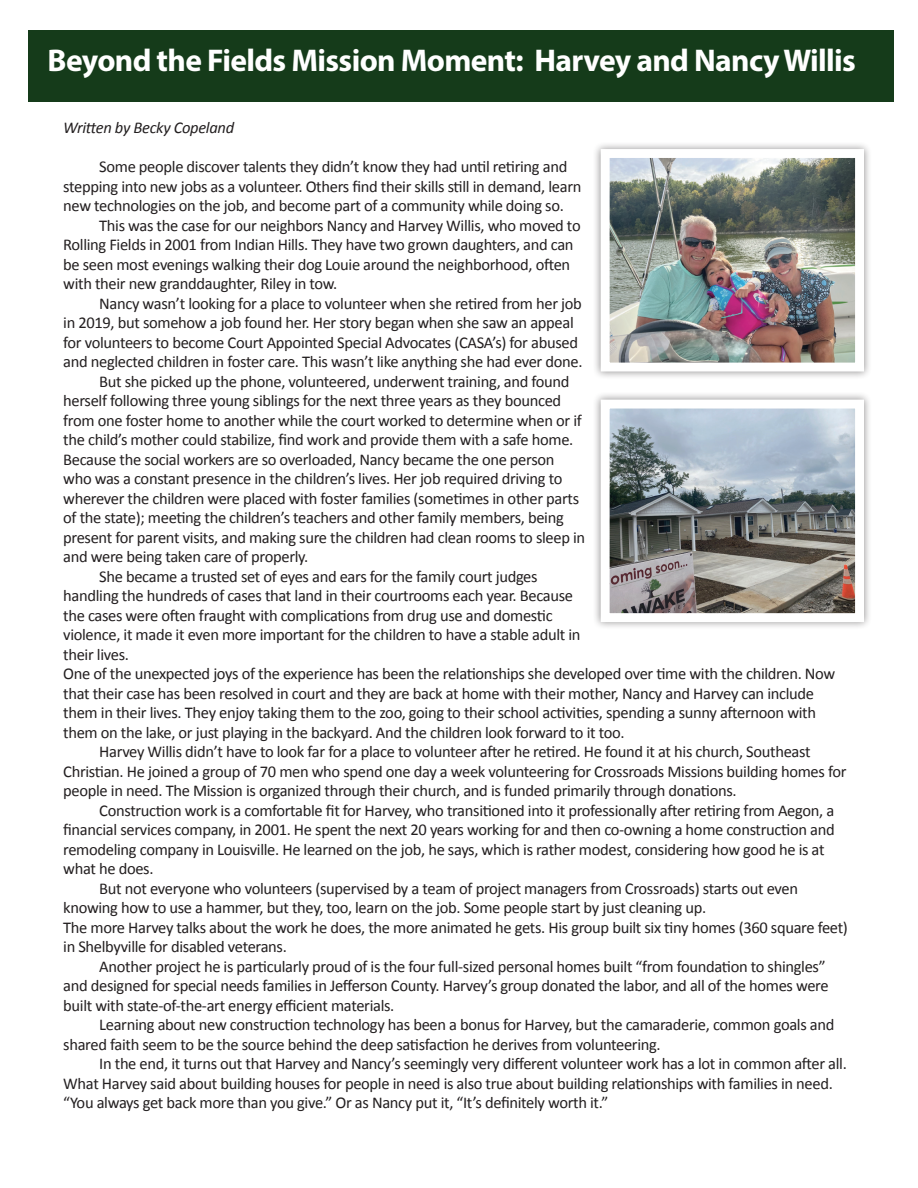
<style>
.page{position:relative;width:918px;height:1188px;background:#fff}
.page>*{position:absolute;margin:0;border:0;box-sizing:border-box;transform-origin:0 0}
.t1{font:700 31.5px "Myriad Pro";letter-spacing:-.02em;color:#fff}
.t2{font:16.5px/19.5px "Calibri";letter-spacing:-.02em;color:#231f20}
.t3{font:italic 16.5px "Calibri";letter-spacing:-.02em;color:#231f20}
</style>
<div class="page">
<div style="left:28px;top:30px;width:865px;height:71px;background:#153b1a"></div>
<div style="left:592px;top:141px;width:280px;height:238px;background:#231f20;opacity:.5"></div>
<img style="left:611px;top:159px;width:243px;height:203px">
<div style="left:601px;top:149px;width:263px;height:223px;border:9px solid #fff"></div>
<div style="left:592px;top:391px;width:280px;height:239px;background:#231f20;opacity:.5"></div>
<img style="left:611px;top:410px;width:243px;height:202px">
<div style="left:601px;top:400px;width:263px;height:222px;border:9px solid #fff"></div>
<p class="t1" style="left:48px;top:40px;width:810px">Beyond the Fields Mission Moment: Harvey and Nancy Willis</p>
<p class="t3" style="left:63px;top:116px;width:172px">Written by Becky Copeland</p>
<p class="t2" style="left:63px;top:157px;width:520px;text-indent:36px">Some people discover talents they didn’t know they had until retiring and stepping into new jobs as a volunteer. Others find their skills still in demand, learn new technologies on the job, and become part of a community while doing so.</p>
<p class="t2" style="left:63px;top:216px;width:519px;text-indent:36px">This was the case for our neighbors Nancy and Harvey Willis, who moved to Rolling Fields in 2001 from Indian Hills. They have two grown daughters, and can be seen most evenings walking their dog Louie around the neighborhood, often with their new granddaughter, Riley in tow.</p>
<p class="t2" style="left:63px;top:294px;width:521px;text-indent:36px">Nancy wasn’t looking for a place to volunteer when she retired from her job in 2019, but somehow a job found her. Her story began when she saw an appeal for volunteers to become Court Appointed Special Advocates (CASA’s) for abused and neglected children in foster care. This wasn’t like anything she had ever done.</p>
<p class="t2" style="left:63px;top:372px;width:520px;text-indent:36px">But she picked up the phone, volunteered, underwent training, and found herself following three young siblings for the next three years as they bounced from one foster home to another while the court worked to determine when or if the child’s mother could stabilize, find work and provide them with a safe home.</p>
<p class="t2" style="left:63px;top:450px;width:524px">Because the social workers are so overloaded, Nancy became the one person who was a constant presence in the children’s lives. Her job required driving to wherever the children were placed with foster families (sometimes in other parts of the state); meeting the children’s teachers and other family members, being present for parent visits, and making sure the children had clean rooms to sleep in and were being taken care of properly.</p>
<p class="t2" style="left:63px;top:567px;width:519px;text-indent:36px">She became a trusted set of eyes and ears for the family court judges handling the hundreds of cases that land in their courtrooms each year. Because the cases were often fraught with complications from drug use and domestic violence, it made it even more important for the children to have a stable adult in their lives.</p>
<p class="t2" style="left:63px;top:664px;width:774px">One of the unexpected joys of the experience has been the relationships she developed over time with the children. Now that their case has been resolved in court and they are back at home with their mother, Nancy and Harvey can include them in their lives. They enjoy taking them to the zoo, going to their school activities, spending a sunny afternoon with them on the lake, or just playing in the backyard. And the children look forward to it too.</p>
<p class="t2" style="left:63px;top:742px;width:785px;text-indent:36px">Harvey Willis didn’t have to look far for a place to volunteer after he retired. He found it at his church, Southeast<br>Christian. He joined a group of 70 men who spend one day a week volunteering for Crossroads Missions building homes for people in need. The Mission is organized through their church, and is funded primarily through donations.</p>
<p class="t2" style="left:63px;top:801px;width:773px;text-indent:36px">Construction work is a comfortable fit for Harvey, who transitioned into it professionally after retiring from Aegon, a financial services company, in 2001. He spent the next 20 years working for and then co-owning a home construction and remodeling company in Louisville. He learned on the job, he says, which is rather modest, considering how good he is at what he does.</p>
<p class="t2" style="left:63px;top:879px;width:736px;text-indent:36px">But not everyone who volunteers (supervised by a team of project managers from Crossroads) starts out even knowing how to use a hammer, but they, too, learn on the job. Some people start by just cleaning up.</p>
<p class="t2" style="left:63px;top:918px;width:786px">The more Harvey talks about the work he does, the more animated he gets. His group built six tiny homes (360 square feet) in Shelbyville for disabled veterans.</p>
<p class="t2" style="left:63px;top:957px;width:767px;text-indent:36px">Another project he is particularly proud of is the four full-sized personal homes built “from foundation to shingles” and designed for special needs families in Jefferson County. Harvey’s group donated the labor, and all of the homes were built with state-of-the-art energy efficient materials.</p>
<p class="t2" style="left:63px;top:1015px;width:773px;text-indent:36px">Learning about new construction technology has been a bonus for Harvey, but the camaraderie, common goals and shared faith seem to be the source behind the deep satisfaction he derives from volunteering.</p>
<p class="t2" style="left:63px;top:1054px;width:785px;text-indent:36px">In the end, it turns out that Harvey and Nancy’s seemingly very different volunteer work has a lot in common after all.<br>What Harvey said about building houses for people in need is also true about building relationships with families in need. “You always get back more than you give.” Or as Nancy put it, “It’s definitely worth it.”</p>
</div>
